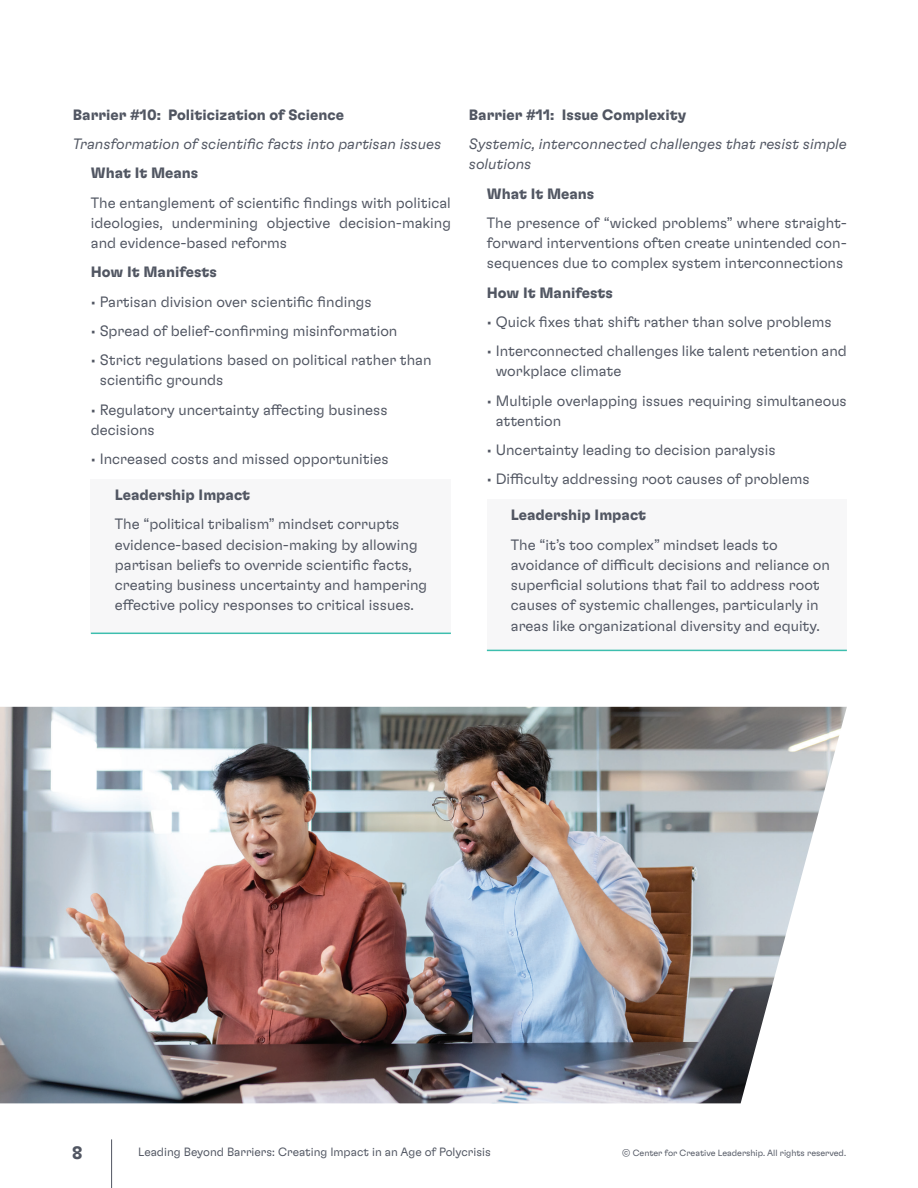
<style>
.page{position:relative;width:918px;height:1188px;background:#fff}
.page>*{position:absolute;margin:0;border:0;box-sizing:border-box;transform-origin:0 0}
.t1{font:700 18px "GT Flexa";color:#515662}
.t2{font:300 15px/20.2px "GT Flexa";color:#515662}
.t3{font:700 15px "GT Flexa";color:#515662}
.t4{font:italic 300 15px/20.2px "GT Flexa";color:#515662}
.t5{font:300 12px "GT Flexa";color:#515662}
.t6{font:300 9px "GT Flexa";color:#515662}
</style>
<div class="page">
<hr style="left:111px;top:1139px;width:1px;height:49px;background:#515662">
<div style="left:91px;top:479px;width:360px;height:154px;background:#f7f7f8"></div>
<hr style="left:91px;top:633px;width:360px;height:1px;background:#3dbeae">
<div style="left:487px;top:500px;width:360px;height:150px;background:#f7f7f8"></div>
<hr style="left:487px;top:650px;width:360px;height:1px;background:#3dbeae">
<img style="left:0;top:707px;width:847px;height:396px">
<p class="t3" style="left:73px;top:105px;width:273px">Barrier #10: Politicization of Science</p>
<p class="t4" style="left:73px;top:133px;width:370px">Transformation of scientific facts into partisan issues</p>
<p class="t3" style="left:91px;top:164px;width:109px">What It Means</p>
<p class="t2" style="left:91px;top:192px;width:362px;text-align:justify">The entanglement of scientific findings with political ideologies, undermining objective decision-making and evidence-based reforms</p>
<p class="t3" style="left:91px;top:263px;width:128px">How It Manifests</p>
<p class="t2" style="left:91px;top:291px;width:282px">• Partisan division over scientific findings</p>
<p class="t2" style="left:91px;top:320px;width:308px">• Spread of belief-confirming misinformation</p>
<p class="t2" style="left:100px;top:349px;width:333px;text-indent:-9px">• Strict regulations based on political rather than scientific grounds</p>
<p class="t2" style="left:91px;top:399px;width:298px">• Regulatory uncertainty affecting business decisions</p>
<p class="t2" style="left:91px;top:448px;width:299px">• Increased costs and missed opportunities</p>
<p class="t3" style="left:115px;top:486px;width:137px">Leadership Impact</p>
<p class="t2" style="left:115px;top:514px;width:314px">The “political tribalism” mindset corrupts evidence-based decision-making by allowing partisan beliefs to override scientific facts, creating business uncertainty and hampering effective policy responses to critical issues.</p>
<p class="t3" style="left:469px;top:105px;width:219px">Barrier #11: Issue Complexity</p>
<p class="t4" style="left:469px;top:133px;width:380px">Systemic, interconnected challenges that resist simple solutions</p>
<p class="t3" style="left:487px;top:184px;width:109px">What It Means</p>
<p class="t2" style="left:487px;top:212px;width:362px;text-align:justify">The presence of “wicked problems” where straight&shy;forward interventions often create unintended con&shy;sequences due to complex system interconnections</p>
<p class="t3" style="left:487px;top:283px;width:128px">How It Manifests</p>
<p class="t2" style="left:487px;top:311px;width:346px">• Quick fixes that shift rather than solve problems</p>
<p class="t2" style="left:496px;top:340px;width:353px;text-indent:-9px">• Interconnected challenges like talent retention and workplace climate</p>
<p class="t2" style="left:496px;top:390px;width:353px;text-indent:-9px">• Multiple overlapping issues requiring simultaneous attention</p>
<p class="t2" style="left:487px;top:439px;width:290px">• Uncertainty leading to decision paralysis</p>
<p class="t2" style="left:487px;top:469px;width:324px">• Difficulty addressing root causes of problems</p>
<p class="t3" style="left:511px;top:506px;width:137px">Leadership Impact</p>
<p class="t2" style="left:511px;top:534px;width:321px">The “it’s too complex” mindset leads to avoidance of difficult decisions and reliance on superficial solutions that fail to address root causes of systemic challenges, particularly in areas like organizational diversity and equity.</p>
<p class="t1" style="left:72px;top:1142px;width:12px">8</p>
<p class="t5" style="left:138px;top:1145px;width:354px">Leading Beyond Barriers: Creating Impact in an Age of Polycrisis</p>
<p class="t6" style="left:622px;top:1147px;width:225px">© Center for Creative Leadership. All rights reserved.</p>
</div>
